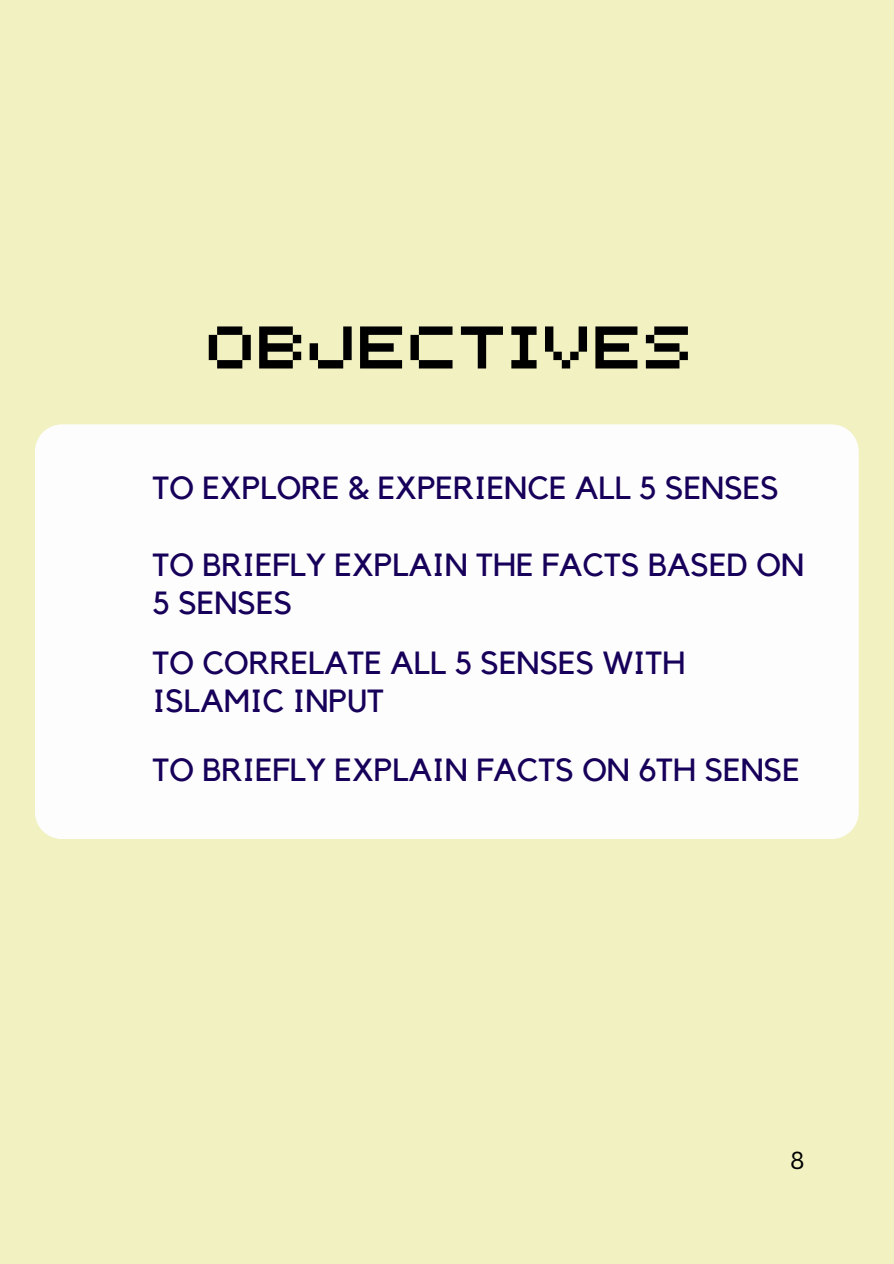
<style>
.page{position:relative;width:894px;height:1264px;background:#fff}
.page>*{position:absolute;margin:0;border:0;box-sizing:border-box;transform-origin:0 0}
.t1{font:60px "Arcade Gamer";color:#000}
.t2{font:31.95px/38px "Kollektif";color:#160059}
.t3{font:24px "Canva Sans";color:#000}
</style>
<div class="page">
<div style="left:0;top:0;width:893px;height:1263px;background:#f1f1c2"></div>
<div style="left:35px;top:424px;width:822px;height:415px;background:#fefdfe"></div>
<h1 class="t1" style="left:204px;top:318px;width:489px">OBJECTIVES</h1>
<p class="t2" style="left:153px;top:470px;width:627px">TO EXPLORE &amp; EXPERIENCE ALL 5 SENSES</p>
<p class="t2" style="left:153px;top:546px;width:652px">TO BRIEFLY EXPLAIN THE FACTS BASED ON<br>5 SENSES</p>
<p class="t2" style="left:153px;top:645px;width:534px">TO CORRELATE ALL 5 SENSES WITH<br>ISLAMIC INPUT</p>
<p class="t2" style="left:153px;top:752px;width:648px">TO BRIEFLY EXPLAIN FACTS ON 6TH SENSE</p>
<p class="t3" style="left:789px;top:1142px;width:16px">8</p>
</div>
